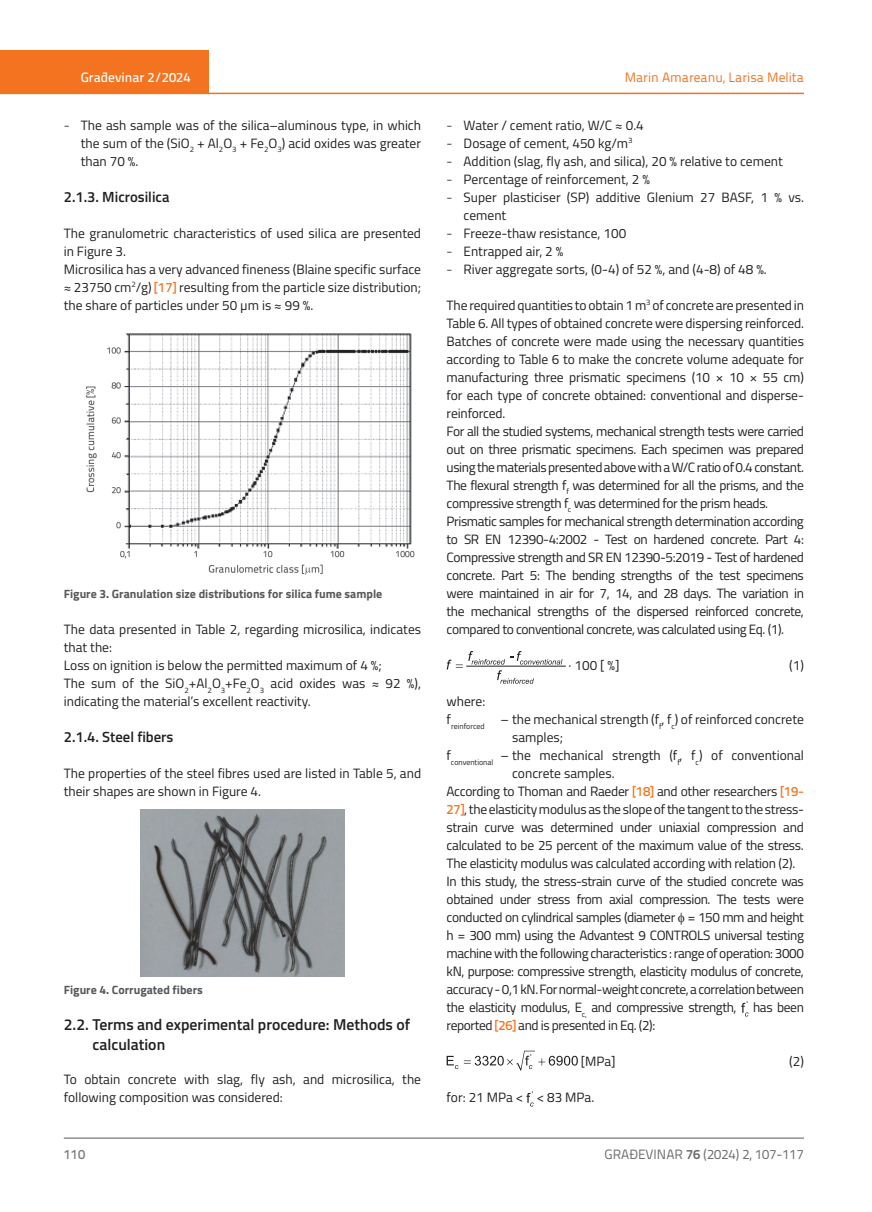
<style>
.page{position:relative;width:872px;height:1212px;background:#fff}
.page>*{position:absolute;margin:0;border:0;box-sizing:border-box;transform-origin:0 0}
.t1{font:600 15.75px/19.5px "Titillium";color:#231f20}
.t2{font:600 14.7px "Titillium";color:#231f20}
.t3{font:13.5px/18px "Titillium";letter-spacing:-.02em;color:#231f20;text-align:justify}
.t4{font:13.5px/18px "Titillium";color:#231f20}
.t5{font:13.5px "Titillium Text 22 L";color:#6c6d70}
.t6{font:13.5px "Titillium Text 22 L";color:#f47321}
.t7{font:500 13.5px "Titillium Text 22 L";color:#fff}
.t8{font:500 13.5px "Titillium Text 22 L";color:#787a7d}
.t9{font:700 12px "Titillium";color:#57585a}
.s1{font-family:"Titillium Text 22 L";font-weight:300}
.s2{font-family:"Titillium Text 22 L";font-weight:500;color:#f47321}
.s3{font-weight:700}
</style>
<div class="page">
<div style="left:0;top:50px;width:208px;height:44px;background:#f47321"></div>
<hr style="left:0;top:93px;width:804px;height:1px;background:#f47321">
<hr style="left:64px;top:1138px;width:740px;height:1px;background:#57585a">
<hr style="left:467px;top:666px;width:98px;height:1px;background:#231f20">
<svg style="left:446px;top:651px;width:116px;height:33px"></svg>
<svg style="left:741px;top:1001px;width:7px;height:15px"></svg>
<svg style="left:446px;top:1056px;width:12px;height:13px"></svg>
<svg style="left:464px;top:1051px;width:114px;height:19px"></svg>
<svg style="left:526px;top:1091px;width:8px;height:15px"></svg>
<img style="left:86px;top:333px;width:329px;height:242px">
<img style="left:140px;top:809px;width:205px;height:167px">
<p class="t7" style="left:81px;top:67px;width:111px">Građevinar 2/2024</p>
<p class="t3" style="left:81px;top:115px;width:342px;text-indent:-17px"><span class="s1">-</span> The ash sample was of the silica–aluminous type, in which the sum of the (SiO<sub>2</sub> + Al<sub>2</sub>O<sub>3</sub> + Fe<sub>2</sub>O<sub>3</sub>) acid oxides was greater than 70 %.</p>
<p class="t2" style="left:64px;top:185px;width:107px">2.1.3. Microsilica</p>
<p class="t4" style="left:64px;top:223px;width:359px">The granulometric characteristics of used silica are presented in Figure 3.<br>Microsilica has a very advanced fineness (Blaine specific surface ≈ 23750 cm<sup>2</sup>/g) <span class="s2">[17]</span> resulting from the particle size distribution; the share of particles under 50 µm is ≈ 99 %.</p>
<p class="t9" style="left:64px;top:585px;width:320px">Figure 3. Granulation size distributions for silica fume sample</p>
<p class="t4" style="left:64px;top:620px;width:359px">The data presented in Table 2, regarding microsilica, indicates that the:<br>Loss on ignition is below the permitted maximum of 4 %;<br>The sum of the SiO<sub>2</sub>+Al<sub>2</sub>O<sub>3</sub>+Fe<sub>2</sub>O<sub>3</sub> acid oxides was ≈ 92 %), indicating the material’s excellent reactivity.</p>
<p class="t2" style="left:64px;top:726px;width:111px">2.1.4. Steel fibers</p>
<p class="t4" style="left:64px;top:764px;width:359px">The properties of the steel fibres used are listed in Table 5, and their shapes are shown in Figure 4.</p>
<p class="t9" style="left:64px;top:981px;width:140px">Figure 4. Corrugated fibers</p>
<p class="t1" style="left:92px;top:1014px;width:319px;text-indent:-29px">2.2. Terms and experimental procedure: Methods of calculation</p>
<p class="t4" style="left:64px;top:1070px;width:359px">To obtain concrete with slag, fly ash, and microsilica, the following composition was considered:</p>
<p class="t6" style="left:625px;top:68px;width:181px">Marin Amareanu, Larisa Melita</p>
<p class="t4" style="left:446px;top:115px;width:199px"><span class="s1">-</span> Water / cement ratio, W/C ≈ 0.4</p>
<p class="t4" style="left:446px;top:133px;width:187px"><span class="s1">-</span> Dosage of cement, 450 kg/m<sup>3</sup></p>
<p class="t4" style="left:446px;top:151px;width:338px"><span class="s1">-</span> Addition (slag, fly ash, and silica), 20 % relative to cement</p>
<p class="t4" style="left:446px;top:169px;width:205px"><span class="s1">-</span> Percentage of reinforcement, 2 %</p>
<p class="t4" style="left:463px;top:187px;width:342px;text-indent:-17px"><span class="s1">-</span> Super plasticiser (SP) additive Glenium 27 BASF, 1 % vs. cement</p>
<p class="t4" style="left:446px;top:223px;width:181px"><span class="s1">-</span> Freeze-thaw resistance, 100</p>
<p class="t4" style="left:446px;top:241px;width:118px"><span class="s1">-</span> Entrapped air, 2 %</p>
<p class="t4" style="left:446px;top:259px;width:322px"><span class="s1">-</span> River aggregate sorts, (0-4) of 52 %, and (4-8) of 48 %.</p>
<p class="t3" style="left:446px;top:295px;width:359px;text-align:left">The required quantities to obtain 1 m<sup>3</sup> of concrete are presented in Table 6. All types of obtained concrete were dispersing reinforced.<br>Batches of concrete were made using the necessary quantities according to Table 6 to make the concrete volume adequate for manufacturing three prismatic specimens (10 × 10 × 55 cm) for each type of concrete obtained: conventional and disperse&shy;reinforced.<br>For all the studied systems, mechanical strength tests were carried out on three prismatic specimens. Each specimen was prepared using the materials presented above with a W/C ratio of 0.4 constant.<br>The flexural strength f<sub>f</sub> was determined for all the prisms, and the compressive strength f<sub>c</sub> was determined for the prism heads.<br>Prismatic samples for mechanical strength determination according to SR EN 12390-4:2002 - Test on hardened concrete. Part 4:<br>Compressive strength and SR EN 12390-5:2019 - Test of hardened concrete. Part 5: The bending strengths of the test specimens were maintained in air for 7, 14, and 28 days. The variation in the mechanical strengths of the dispersed reinforced concrete, compared to conventional concrete, was calculated using Eq. (1).</p>
<p class="t3" style="left:568px;top:656px;width:52px">· 100 [ %]</p>
<p class="t3" style="left:789px;top:656px;width:16px">(1)</p>
<p class="t3" style="left:446px;top:692px;width:40px">where:</p>
<p class="t4" style="left:446px;top:710px;width:359px">f<sub>reinforced</sub> – the mechanical strength (f<sub>f</sub>, f<sub>c</sub>) of reinforced concrete</p>
<p class="t4" style="left:512px;top:728px;width:53px">samples;</p>
<p class="t4" style="left:446px;top:746px;width:359px">f<sub>conventional</sub> – the mechanical strength (f<sub>f</sub>, f<sub>c</sub>) of conventional</p>
<p class="t4" style="left:512px;top:764px;width:104px">concrete samples.</p>
<p class="t3" style="left:446px;top:782px;width:359px">According to Thoman and Raeder <span class="s2">[18]</span> and other researchers <span class="s2">[19-</span></p>
<p class="t3" style="left:446px;top:800px;width:359px"><span class="s2">27]</span>, the elasticity modulus as the slope of the tangent to the stress-</p>
<p class="t3" style="left:446px;top:818px;width:359px">strain curve was determined under uniaxial compression and</p>
<p class="t3" style="left:446px;top:836px;width:359px">calculated to be 25 percent of the maximum value of the stress.</p>
<p class="t3" style="left:446px;top:854px;width:350px">The elasticity modulus was calculated according with relation (2).</p>
<p class="t3" style="left:446px;top:872px;width:359px">In this study, the stress-strain curve of the studied concrete was</p>
<p class="t3" style="left:446px;top:890px;width:359px">obtained under stress from axial compression. The tests were</p>
<p class="t3" style="left:446px;top:908px;width:359px">conducted on cylindrical samples (diameter = 150 mm and height</p>
<p class="t3" style="left:446px;top:926px;width:359px">h = 300 mm) using the Advantest 9 CONTROLS universal testing</p>
<p class="t3" style="left:446px;top:944px;width:359px">machine with the following characteristics : range of operation: 3000</p>
<p class="t3" style="left:446px;top:962px;width:359px">kN, purpose: compressive strength, elasticity modulus of concrete,</p>
<p class="t3" style="left:446px;top:980px;width:359px">accuracy - 0,1 kN. For normal-weight concrete, a correlation between</p>
<p class="t3" style="left:446px;top:998px;width:359px">the elasticity modulus, E<sub>c,</sub> and compressive strength, has been</p>
<p class="t3" style="left:446px;top:1016px;width:210px">reported <span class="s2">[26]</span> and is presented in Eq. (2):</p>
<p class="t3" style="left:581px;top:1052px;width:36px">[MPa]</p>
<p class="t3" style="left:789px;top:1052px;width:16px">(2)</p>
<p class="t4" style="left:446px;top:1088px;width:149px">for: 21 MPa &lt; &lt; 83 MPa.</p>
<p class="t8" style="left:64px;top:1144px;width:23px">110</p>
<p class="t5" style="left:604px;top:1144px;width:201px">GRAĐEVINAR <span class="s3">76</span> (2024) 2, 107-117</p>
</div>
